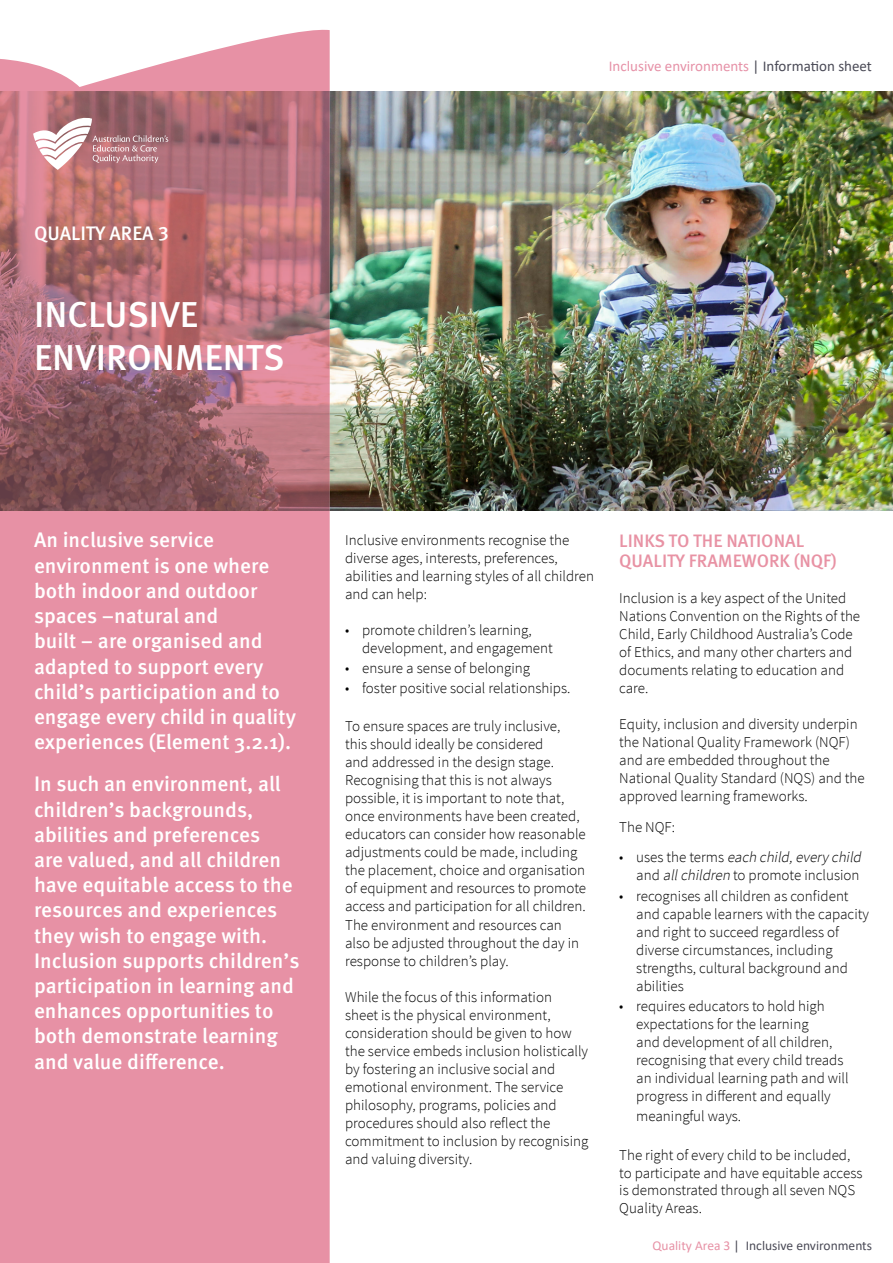
<style>
.page{position:relative;width:893px;height:1263px;background:#fff}
.page>*{position:absolute;margin:0;border:0;box-sizing:border-box;transform-origin:0 0}
.t1{font:500 36px/43.2px "Meta Pro";color:#fff}
.t2{font:500 21px/25.2px "Meta Pro";color:#fff}
.t3{font:500 19.5px "Meta Pro";color:#fff}
.t4{font:500 18px/19.5px "Meta Pro";color:#e892a4}
.t5{font:300 15px/18px "Source Sans Pro";color:#000}
.t6{font:15px "Calibri";color:#e691a7}
.t7{font:13.5px "Calibri";color:#4a4a56}
.s1{color:#4a4a56}
.s2{font-style:italic}
.s3{color:#e791a5}
</style>
<div class="page">
<img style="left:330px;top:91px;width:563px;height:419px">
<svg style="left:0;top:29px;width:330px;height:1234px;background:#d48796"></svg>
<svg style="left:33px;top:114px;width:135px;height:56px"></svg>
<h3 class="t3" style="left:34px;top:221px;width:136px">QUALITY AREA 3</h3>
<h1 class="t1" style="left:34px;top:293px;width:252px">INCLUSIVE<br>ENVIRONMENTS</h1>
<p class="t6" style="left:609px;top:56px;width:265px">Inclusive environments <span class="s1">| Information sheet</span></p>
<h2 class="t2" style="left:34px;top:528px;width:263px">An inclusive service environment is one where both indoor and outdoor spaces –natural and<br>built – are organised and adapted to support every child’s participation and to engage every child in quality experiences (Element 3.2.1).</h2>
<p class="t2" style="left:34px;top:772px;width:267px">In such an environment, all children’s backgrounds, abilities and preferences<br>are valued, and all children have equitable access to the resources and experiences they wish to engage with.<br>Inclusion supports children’s participation in learning and enhances opportunities to both demonstrate learning and value difference.</p>
<p class="t5" style="left:345px;top:531px;width:250px">Inclusive environments recognise the diverse ages, interests, preferences, abilities and learning styles of all children and can help:</p>
<p class="t5" style="left:362px;top:621px;width:192px;text-indent:-17px">• promote children’s learning, development, and engagement</p>
<p class="t5" style="left:345px;top:659px;width:187px">• ensure a sense of belonging</p>
<p class="t5" style="left:345px;top:679px;width:227px">• foster positive social relationships.</p>
<p class="t5" style="left:345px;top:717px;width:243px">To ensure spaces are truly inclusive, this should ideally be considered<br>and addressed in the design stage.<br>Recognising that this is not always possible, it is important to note that, once environments have been created, educators can consider how reasonable adjustments could be made, including the placement, choice and organisation of equipment and resources to promote access and participation for all children.<br>The environment and resources can also be adjusted throughout the day in response to children’s play.</p>
<p class="t5" style="left:345px;top:987px;width:245px">While the focus of this information sheet is the physical environment, consideration should be given to how the service embeds inclusion holistically by fostering an inclusive social and emotional environment. The service philosophy, programs, policies and procedures should also reflect the commitment to inclusion by recognising and valuing diversity.</p>
<p class="t4" style="left:619px;top:532px;width:219px">LINKS TO THE NATIONAL<br>QUALITY FRAMEWORK (NQF)</p>
<p class="t5" style="left:619px;top:589px;width:242px">Inclusion is a key aspect of the United Nations Convention on the Rights of the Child, Early Childhood Australia’s Code of Ethics, and many other charters and documents relating to education and care.</p>
<p class="t5" style="left:619px;top:715px;width:247px">Equity, inclusion and diversity underpin the National Quality Framework (NQF) and are embedded throughout the National Quality Standard (NQS) and the approved learning frameworks.</p>
<p class="t5" style="left:619px;top:818px;width:57px">The NQF:</p>
<p class="t5" style="left:636px;top:848px;width:230px;text-indent:-17px">• u s es t h e te r m s <span class="s2">each child,every child </span>and <span class="s2">allchildren</span> to promote inclusion</p>
<p class="t5" style="left:636px;top:887px;width:234px;text-indent:-17px">• recognises all children as confident and capable learners with the capacity and right to succeed regardless of diverse circumstances, including strengths, cultural background and abilities</p>
<p class="t5" style="left:636px;top:997px;width:214px;text-indent:-17px">• requires educators to hold high expectations for the learning<br>and development of all children, recognising that every child treads an individual learning path and will progress in different and equally</p>
<p class="t5" style="left:636px;top:1106px;width:106px">meaningful ways.</p>
<p class="t5" style="left:619px;top:1146px;width:245px;line-height:17.5px">The right of every child to be included, to participate and have equitable access is demonstrated through all seven NQS Quality Areas.</p>
<p class="t7" style="left:652px;top:1236px;width:221px"><span class="s3">Quality Area 3</span> | Inclusive environments</p>
</div>
